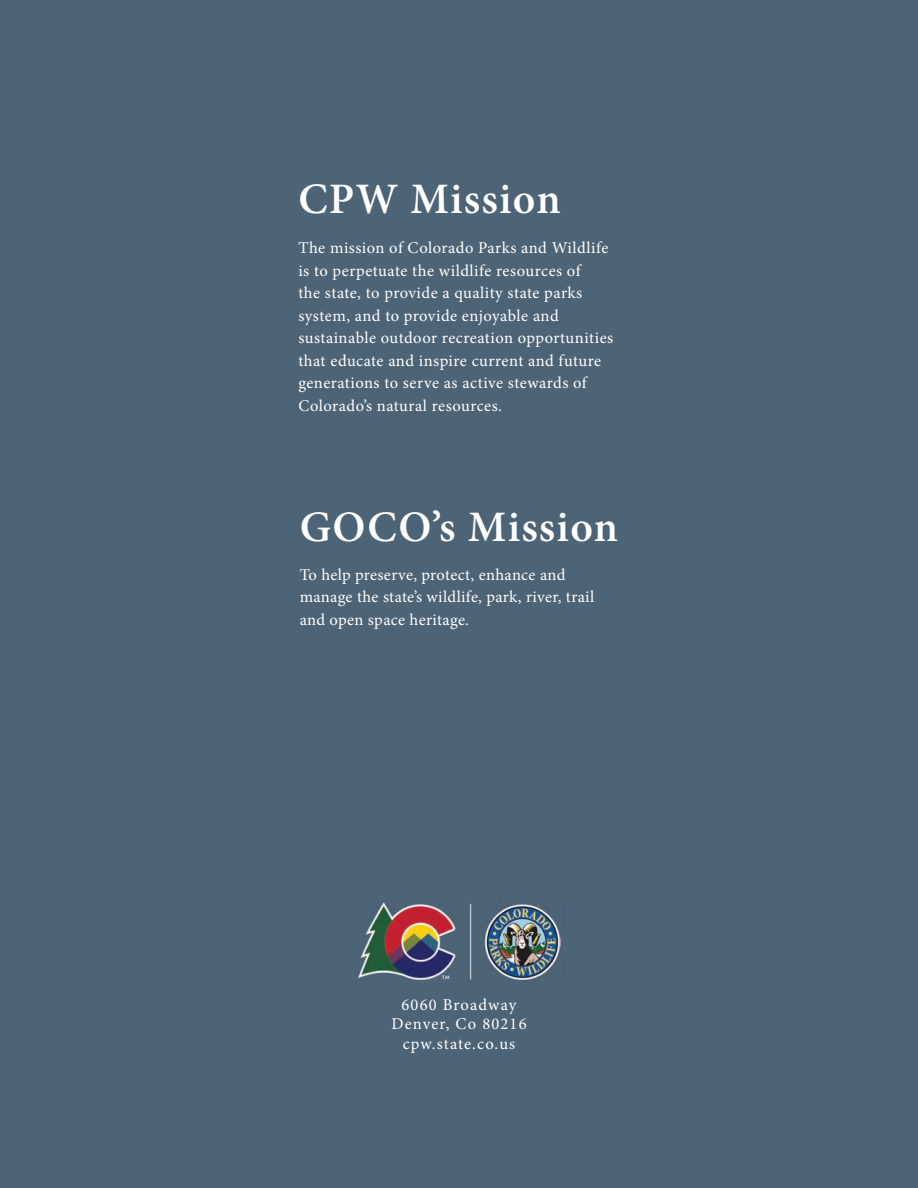
<style>
.page{position:relative;width:918px;height:1188px;background:#4d6476}
.page>*{position:absolute;margin:0;border:0;box-sizing:border-box;transform-origin:0 0}
.t1{font:600 43.5px "Minion Pro";letter-spacing:.03em;color:#fff}
.t2{font:16.5px/22.5px "Minion Pro";letter-spacing:.025em;color:#fff}
.t3{font:16.5px/19.5px "Minion Pro";letter-spacing:.07em;color:#fff;text-align:center}
</style>
<div class="page">
<img style="left:358px;top:902px;width:202px;height:78px">
<p class="t1" style="left:298px;top:169px;width:264px">CPW Mission</p>
<p class="t2" style="left:298px;top:237px;width:316px">The mission of Colorado Parks and Wildlife is to perpetuate the wildlife resources of<br>the state, to provide a quality state parks system, and to provide enjoyable and sustainable outdoor recreation opportunities that educate and inspire current and future generations to serve as active stewards of Colorado’s natural resources.</p>
<p class="t1" style="left:300px;top:497px;width:320px">GOCO’s Mission</p>
<p class="t2" style="left:300px;top:564px;width:296px">To help preserve, protect, enhance and manage the state’s wildlife, park, river, trail and open space heritage.</p>
<p class="t3" style="left:391px;top:995px;width:137px">6060 Broadway<br>Denver, Co 80216 cpw.state.co.us</p>
</div>
